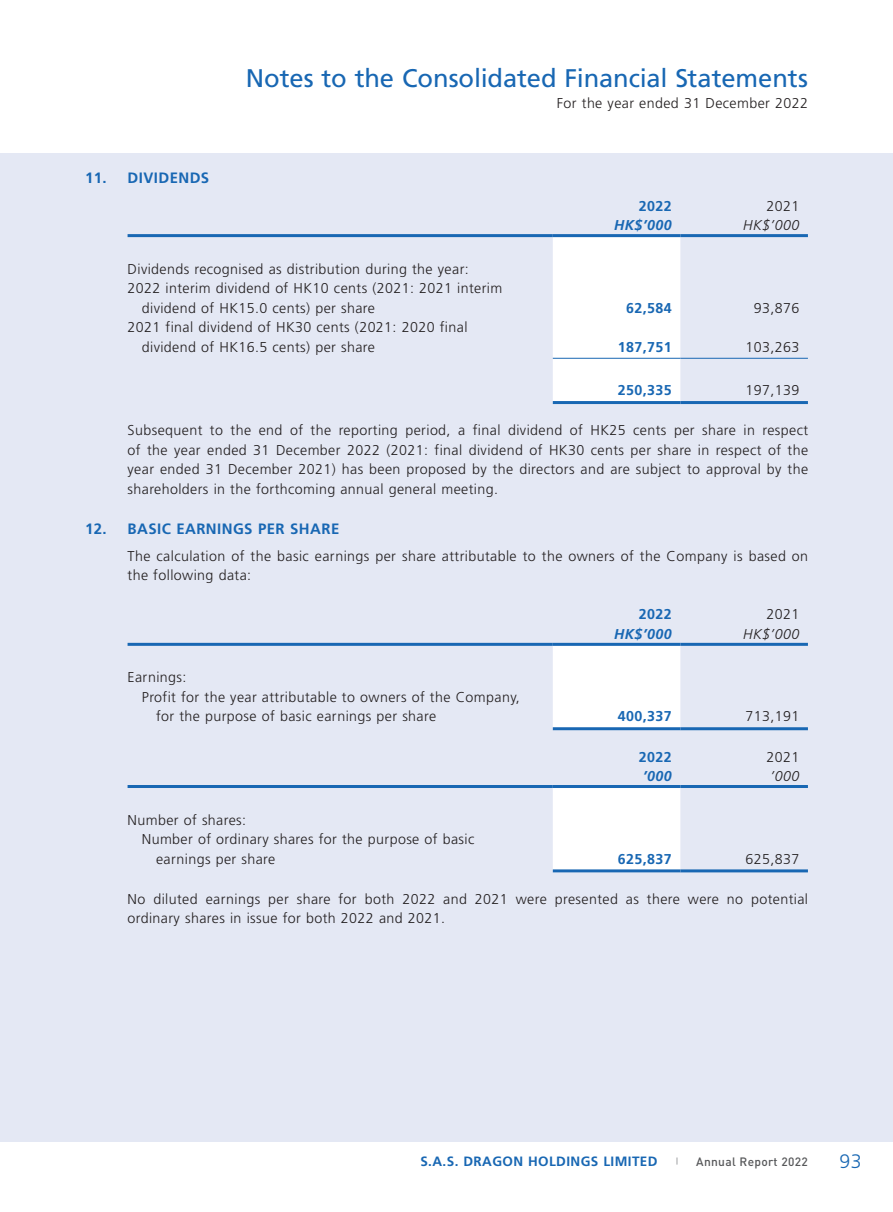
<style>
.page{position:relative;width:893px;height:1212px;background:#fff}
.page>*{position:absolute;margin:0;border:0;box-sizing:border-box;transform-origin:0 0}
.t1{font:25.5px "Frutiger LT Std";letter-spacing:-.005em;color:#1867b3}
.t2{font:300 19.5px "Frutiger LT Std";color:#1867b3}
.t3{font:700 15px "Frutiger LT Std";letter-spacing:.03em;color:#1867b3}
.t4{font:300 14.25px/19.5px "Frutiger LT Std";letter-spacing:.03em;color:#231f20}
.t5{font:700 14.25px "Frutiger LT Std";letter-spacing:.03em;color:#1867b3}
.t6{font:italic 700 14.25px "Frutiger LT Std";letter-spacing:.03em;color:#1867b3}
.t7{font:italic 300 14.25px "Frutiger LT Std";letter-spacing:.03em;color:#231f20}
.t8{font:700 13.5px "Frutiger LT Std";letter-spacing:.03em;color:#1867b3}
.t9{font:500 12px "DIN Pro";letter-spacing:.025em;color:#57585a}
.t10{font:700 7.5px "M Hei HK";color:#6c6d70}
</style>
<div class="page">
<div style="left:0;top:153px;width:893px;height:989px;background:#e4e8f4"></div>
<div style="left:553px;top:238px;width:127px;height:163px;background:#fff"></div>
<hr style="left:128px;top:234px;width:425px;height:3px;background:#1867b3">
<hr style="left:553px;top:234px;width:127px;height:3px;background:#1867b3">
<hr style="left:680px;top:234px;width:128px;height:3px;background:#1867b3">
<hr style="left:553px;top:358px;width:127px;height:1px;background:#1867b3">
<hr style="left:680px;top:358px;width:128px;height:1px;background:#1867b3">
<hr style="left:553px;top:401px;width:127px;height:3px;background:#1867b3">
<hr style="left:680px;top:401px;width:128px;height:3px;background:#1867b3">
<div style="left:553px;top:646px;width:127px;height:81px;background:#fff"></div>
<hr style="left:128px;top:643px;width:425px;height:3px;background:#1867b3">
<hr style="left:553px;top:643px;width:127px;height:3px;background:#1867b3">
<hr style="left:680px;top:643px;width:128px;height:3px;background:#1867b3">
<hr style="left:553px;top:727px;width:127px;height:3px;background:#1867b3">
<hr style="left:680px;top:727px;width:128px;height:3px;background:#1867b3">
<div style="left:553px;top:788px;width:127px;height:81px;background:#fff"></div>
<hr style="left:128px;top:785px;width:425px;height:3px;background:#1867b3">
<hr style="left:553px;top:785px;width:127px;height:3px;background:#1867b3">
<hr style="left:680px;top:785px;width:128px;height:3px;background:#1867b3">
<hr style="left:553px;top:869px;width:127px;height:3px;background:#1867b3">
<hr style="left:680px;top:869px;width:128px;height:3px;background:#1867b3">
<p class="t3" style="left:85px;top:169px;width:126px">11. DIVIDENDS</p>
<h1 class="t1" style="left:246px;top:63px;width:564px">Notes to the Consolidated Financial Statements</h1>
<p class="t4" style="left:557px;top:93px;width:253px">For the year ended 31 December 2022</p>
<p class="t5" style="left:639px;top:197px;width:34px">2022</p>
<p class="t4" style="left:766px;top:196px;width:34px">2021</p>
<p class="t6" style="left:614px;top:217px;width:59px">HK$’000</p>
<p class="t7" style="left:743px;top:217px;width:58px">HK$’000</p>
<p class="t4" style="left:128px;top:259px;width:343px">Dividends recognised as distribution during the year:</p>
<p class="t4" style="left:128px;top:279px;width:376px">2022 interim dividend of HK10 cents (2021: 2021 interim</p>
<p class="t4" style="left:142px;top:298px;width:235px">dividend of HK15.0 cents) per share</p>
<p class="t5" style="left:626px;top:299px;width:47px">62,584</p>
<p class="t4" style="left:754px;top:298px;width:47px">93,876</p>
<p class="t4" style="left:142px;top:318px;width:327px;text-indent:-14px">2021 final dividend of HK30 cents (2021: 2020 final dividend of HK16.5 cents) per share</p>
<p class="t5" style="left:618px;top:338px;width:55px">187,751</p>
<p class="t4" style="left:745px;top:337px;width:55px">103,263</p>
<p class="t5" style="left:618px;top:382px;width:55px">250,335</p>
<p class="t4" style="left:746px;top:381px;width:55px">197,139</p>
<p class="t4" style="left:128px;top:421px;width:682px;text-align:justify">Subsequent to the end of the reporting period, a final dividend of HK25 cents per share in respect of the year ended 31 December 2022 (2021: final dividend of HK30 cents per share in respect of the year ended 31 December 2021) has been proposed by the directors and are subject to approval by the shareholders in the forthcoming annual general meeting.</p>
<p class="t3" style="left:85px;top:519px;width:256px">12. BASIC EARNINGS PER SHARE</p>
<p class="t4" style="left:128px;top:546px;width:682px">The calculation of the basic earnings per share attributable to the owners of the Company is based on the following data:</p>
<p class="t5" style="left:639px;top:606px;width:34px">2022</p>
<p class="t4" style="left:766px;top:605px;width:34px">2021</p>
<p class="t6" style="left:614px;top:625px;width:59px">HK$’000</p>
<p class="t7" style="left:743px;top:626px;width:58px">HK$’000</p>
<p class="t4" style="left:128px;top:668px;width:60px">Earnings:</p>
<p class="t4" style="left:142px;top:687px;width:379px">Profit for the year attributable to owners of the Company,</p>
<p class="t4" style="left:156px;top:707px;width:282px">for the purpose of basic earnings per share</p>
<p class="t5" style="left:618px;top:708px;width:55px">400,337</p>
<p class="t4" style="left:745px;top:707px;width:55px">713,191</p>
<p class="t5" style="left:639px;top:748px;width:34px">2022</p>
<p class="t4" style="left:766px;top:747px;width:34px">2021</p>
<p class="t6" style="left:643px;top:768px;width:30px">’000</p>
<p class="t7" style="left:770px;top:768px;width:30px">’000</p>
<p class="t4" style="left:128px;top:810px;width:120px">Number of shares:</p>
<p class="t4" style="left:142px;top:829px;width:334px">Number of ordinary shares for the purpose of basic</p>
<p class="t4" style="left:156px;top:849px;width:121px">earnings per share</p>
<p class="t5" style="left:618px;top:850px;width:55px">625,837</p>
<p class="t4" style="left:745px;top:849px;width:55px">625,837</p>
<p class="t4" style="left:128px;top:889px;width:682px">No diluted earnings per share for both 2022 and 2021 were presented as there were no potential ordinary shares in issue for both 2022 and 2021.</p>
<p class="t8" style="left:420px;top:1153px;width:239px">S.A.S. DRAGON HOLDINGS LIMITED</p>
<p class="t10" style="left:676px;top:1155px;width:3px">|</p>
<p class="t9" style="left:696px;top:1153px;width:113px">Annual Report 2022</p>
<h2 class="t2" style="left:839px;top:1150px;width:24px">93</h2>
</div>
